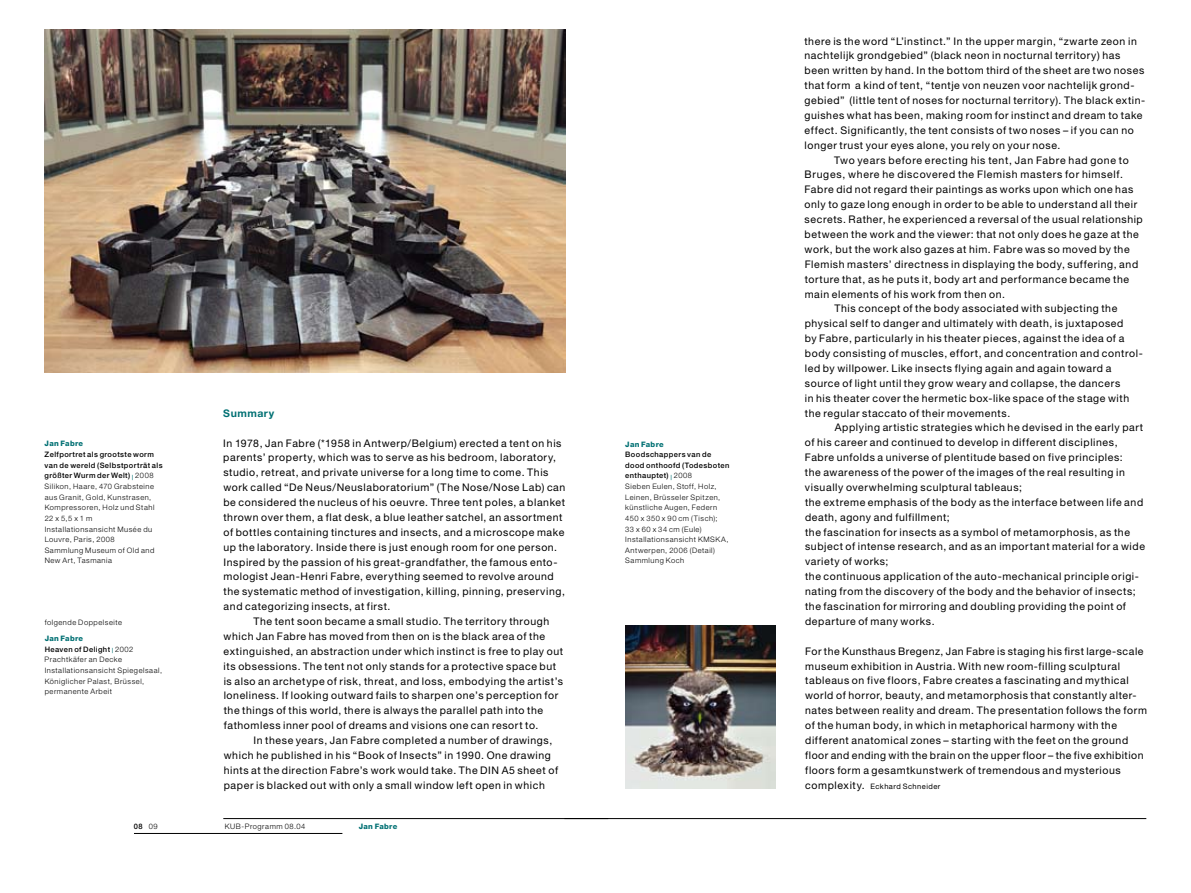
<style>
.page{position:relative;width:1191px;height:893px;background:#fff}
.page>*{position:absolute;margin:0;border:0;box-sizing:border-box;transform-origin:0 0}
.t1{font:10.5px/14.9px "Helvetica Neue";letter-spacing:.055em;color:#000}
.t2{font:700 10.5px "Helvetica Neue";letter-spacing:.05em;color:#007073}
.t3{font:300 7.5px/10.6px "Helvetica Neue";letter-spacing:.075em;color:#000}
.t4{font:7.5px "Helvetica Neue";letter-spacing:.06em;color:#000}
.t5{font:800 7.5px "Helvetica Neue";letter-spacing:.04em;color:#007073}
.t6{font:500 7.5px "Helvetica Neue";color:#000}
.s1{font-weight:500}
.s2{font-weight:400;font-size:5.25px;color:#007073}
.s3{font-weight:800;color:#007073}
.s4{font-weight:300}
.s5{font-size:10.5px}
</style>
<div class="page">
<hr style="left:223px;top:818px;width:385px;height:1px;background:#000">
<hr style="left:134px;top:833px;width:208px;height:1px;background:#000">
<hr style="left:564px;top:818px;width:582px;height:1px;background:#000">
<img style="left:45px;top:30px;width:521px;height:342px">
<img style="left:625px;top:625px;width:150px;height:164px">
<p class="t5" style="left:45px;top:439px;width:40px">Jan Fabre</p>
<p class="t3" style="left:45px;top:449px;width:119px"><span class="s1">Zelfportret als grootste worm van de wereld (Selbstporträt als größter Wurm der Welt)</span> <span class="s2">|</span> 2008<br>Silikon, Haare, 470 Grabsteine aus Granit, Gold, Kunstrasen,<br>Kompressoren, Holz und Stahl<br>22x5,5x1m<br>Installationsansicht Musée du<br>Louvre, Paris, 2008<br>Sammlung Museum of Old and<br>New Art, Tasmania</p>
<p class="t3" style="left:45px;top:617px;width:79px">folgende Doppelseite</p>
<p class="t3" style="left:45px;top:633px;width:119px"><span class="s3">Jan Fabre<br></span><span class="s1">Heaven of Delight</span> <span class="s2">|</span> 2002<br>Prachtkäfer an Decke<br>Installationsansicht Spiegelsaal,<br>Königlicher Palast, Brüssel, permanente Arbeit</p>
<p class="t2" style="left:223px;top:406px;width:52px">Summary</p>
<p class="t1" style="left:223px;top:435px;width:340px">In 1978, Jan Fabre (*1958 in Antwerp/Belgium) erected a tent on his</p>
<p class="t1" style="left:223px;top:450px;width:334px">parents’ property, which was to serve as his bedroom, laboratory,</p>
<p class="t1" style="left:223px;top:465px;width:327px">studio, retreat, and private universe for a long time to come. This</p>
<p class="t1" style="left:223px;top:480px;width:343px">work called “De Neus/Neuslaboratorium” (The Nose/Nose Lab) can</p>
<p class="t1" style="left:223px;top:495px;width:343px">be considered the nucleus of his oeuvre. Three tent poles, a blanket</p>
<p class="t1" style="left:223px;top:510px;width:340px">thrown over them, a flat desk, a blue leather satchel, an assortment</p>
<p class="t1" style="left:223px;top:524px;width:342px">of bottles containing tinctures and insects, and a microscope make</p>
<p class="t1" style="left:223px;top:539px;width:335px">up the laboratory. Inside there is just enough room for one person.</p>
<p class="t1" style="left:223px;top:554px;width:335px">Inspired by the passion of his great-grandfather, the famous ento-</p>
<p class="t1" style="left:223px;top:569px;width:332px">mologist Jean-Henri Fabre, everything seemed to revolve around</p>
<p class="t1" style="left:223px;top:584px;width:343px">the systematic method of investigation, killing, pinning, preserving,</p>
<p class="t1" style="left:224px;top:599px;width:168px">and categorizing insects, at first.</p>
<p class="t1" style="left:253px;top:614px;width:297px">The tent soon became a small studio. The territory through</p>
<p class="t1" style="left:224px;top:629px;width:323px">which Jan Fabre has moved from then on is the black area of the</p>
<p class="t1" style="left:224px;top:643px;width:341px">extinguished, an abstraction under which instinct is free to play out</p>
<p class="t1" style="left:224px;top:658px;width:334px">its obsessions. The tent not only stands for a protective space but</p>
<p class="t1" style="left:224px;top:673px;width:341px">is also an archetype of risk, threat, and loss, embodying the artist’s</p>
<p class="t1" style="left:224px;top:688px;width:336px">loneliness. If looking outward fails to sharpen one’s perception for</p>
<p class="t1" style="left:224px;top:703px;width:321px">the things of this world, there is always the parallel path into the</p>
<p class="t1" style="left:224px;top:718px;width:316px">fathomless inner pool of dreams and visions one can resort to.</p>
<p class="t1" style="left:253px;top:733px;width:300px">In these years, Jan Fabre completed a number of drawings,</p>
<p class="t1" style="left:224px;top:748px;width:329px">which he published in his “Book of Insects” in 1990. One drawing</p>
<p class="t1" style="left:224px;top:762px;width:336px">hints at the direction Fabre’s work would take. The DIN A5 sheet of</p>
<p class="t1" style="left:224px;top:777px;width:323px">paper is blacked out with only a small window left open in which</p>
<p class="t6" style="left:134px;top:822px;width:25px">08 <span class="s4">09</span></p>
<p class="t3" style="left:225px;top:821px;width:82px">KUB-Programm 08.04</p>
<p class="t5" style="left:359px;top:822px;width:40px">Jan Fabre</p>
<p class="t5" style="left:625px;top:439px;width:40px">Jan Fabre</p>
<p class="t3" style="left:625px;top:449px;width:106px"><span class="s1">Boodschappers van de dood onthoofd (Todesboten enthauptet)</span> <span class="s2">|</span> 2008<br>Sieben Eulen, Stoff, Holz,<br>Leinen, Brüsseler Spitzen, künstliche Augen, Federn<br>450 x 350 x 90 cm (Tisch);<br>33 x 60 x 34 cm (Eule)<br>Installationsansicht KMSKA,<br>Antwerpen, 2006 (Detail)<br>Sammlung Koch</p>
<p class="t1" style="left:804px;top:33px;width:334px">there is the word “L’instinct.” In the upper margin, “zwarte zeon in</p>
<p class="t1" style="left:804px;top:48px;width:317px">nachtelijk grondgebied” (black neon in nocturnal territory) has</p>
<p class="t1" style="left:804px;top:63px;width:341px">been written by hand. In the bottom third of the sheet are two noses</p>
<p class="t1" style="left:804px;top:78px;width:331px">that form a kind of tent, “tentje von neuzen voor nachtelijk grond-</p>
<p class="t1" style="left:804px;top:93px;width:342px">gebied” (little tent of noses for nocturnal territory). The black extin-</p>
<p class="t1" style="left:804px;top:108px;width:339px">guishes what has been, making room for instinct and dream to take</p>
<p class="t1" style="left:804px;top:123px;width:331px">effect. Significantly, the tent consists of two noses – if you can no</p>
<p class="t1" style="left:804px;top:137px;width:257px">longer trust your eyes alone, you rely on your nose.</p>
<p class="t1" style="left:834px;top:152px;width:296px">Two years before erecting his tent, Jan Fabre had gone to</p>
<p class="t1" style="left:804px;top:167px;width:320px">Bruges, where he discovered the Flemish masters for himself.</p>
<p class="t1" style="left:804px;top:182px;width:330px">Fabre did not regard their paintings as works upon which one has</p>
<p class="t1" style="left:804px;top:197px;width:334px">only to gaze long enough in order to be able to understand all their</p>
<p class="t1" style="left:804px;top:212px;width:340px">secrets. Rather, he experienced a reversal of the usual relationship</p>
<p class="t1" style="left:804px;top:227px;width:336px">between the work and the viewer: that not only does he gaze at the</p>
<p class="t1" style="left:804px;top:242px;width:326px">work, but the work also gazes at him. Fabre was so moved by the</p>
<p class="t1" style="left:804px;top:256px;width:335px">Flemish masters’ directness in displaying the body, suffering, and</p>
<p class="t1" style="left:804px;top:271px;width:326px">torture that, as he puts it, body art and performance became the</p>
<p class="t1" style="left:804px;top:286px;width:202px">main elements of his work from then on.</p>
<p class="t1" style="left:834px;top:301px;width:284px">This concept of the body associated with subjecting the</p>
<p class="t1" style="left:804px;top:316px;width:320px">physical self to danger and ultimately with death, is juxtaposed</p>
<p class="t1" style="left:804px;top:331px;width:321px">by Fabre, particularly in his theater pieces, against the idea of a</p>
<p class="t1" style="left:805px;top:346px;width:339px">body consisting of muscles, effort, and concentration and control-</p>
<p class="t1" style="left:805px;top:361px;width:308px">led by willpower. Like insects flying again and again toward a</p>
<p class="t1" style="left:805px;top:375px;width:317px">source of light until they grow weary and collapse, the dancers</p>
<p class="t1" style="left:805px;top:390px;width:326px">in his theater cover the hermetic box-like space of the stage with</p>
<p class="t1" style="left:805px;top:405px;width:207px">the regular staccato of their movements.</p>
<p class="t1" style="left:834px;top:420px;width:310px">Applying artistic strategies which he devised in the early part</p>
<p class="t1" style="left:805px;top:435px;width:314px">of his career and continued to develop in different disciplines,</p>
<p class="t1" style="left:805px;top:450px;width:319px">Fabre unfolds a universe of plentitude based on five principles:</p>
<p class="t1" style="left:805px;top:465px;width:321px">the awareness of the power of the images of the real resulting in</p>
<p class="t1" style="left:805px;top:480px;width:218px">visually overwhelming sculptural tableaus;</p>
<p class="t1" style="left:805px;top:495px;width:340px">the extreme emphasis of the body as the interface between life and</p>
<p class="t1" style="left:805px;top:509px;width:146px">death, agony and fulfillment;</p>
<p class="t1" style="left:805px;top:524px;width:326px">the fascination for insects as a symbol of metamorphosis, as the</p>
<p class="t1" style="left:805px;top:539px;width:341px">subject of intense research, and as an important material for a wide</p>
<p class="t1" style="left:805px;top:554px;width:85px">variety of works;</p>
<p class="t1" style="left:805px;top:569px;width:335px">the continuous application of the auto-mechanical principle origi-</p>
<p class="t1" style="left:805px;top:584px;width:332px">nating from the discovery of the body and the behavior of insects;</p>
<p class="t1" style="left:805px;top:599px;width:322px">the fascination for mirroring and doubling providing the point of</p>
<p class="t1" style="left:805px;top:614px;width:131px">departure of many works.</p>
<p class="t1" style="left:805px;top:643px;width:343px">For the Kunsthaus Bregenz, Jan Fabre is staging his first large-scale museum exhibition in Austria. With new room-filling sculptural tableaus on five floors, Fabre creates a fascinating and mythical world of horror, beauty, and metamorphosis that constantly alter&shy;nates between reality and dream. The presentation follows the form of the human body, in which in metaphorical harmony with the different anatomical zones – starting with the feet on the ground floor and ending with the brain on the upper floor – the five exhibition floors form a gesamtkunstwerk of tremendous and mysterious</p>
<p class="t4" style="left:805px;top:782px;width:137px"><span class="s5">complexity.</span> Eckhard Schneider</p>
</div>
